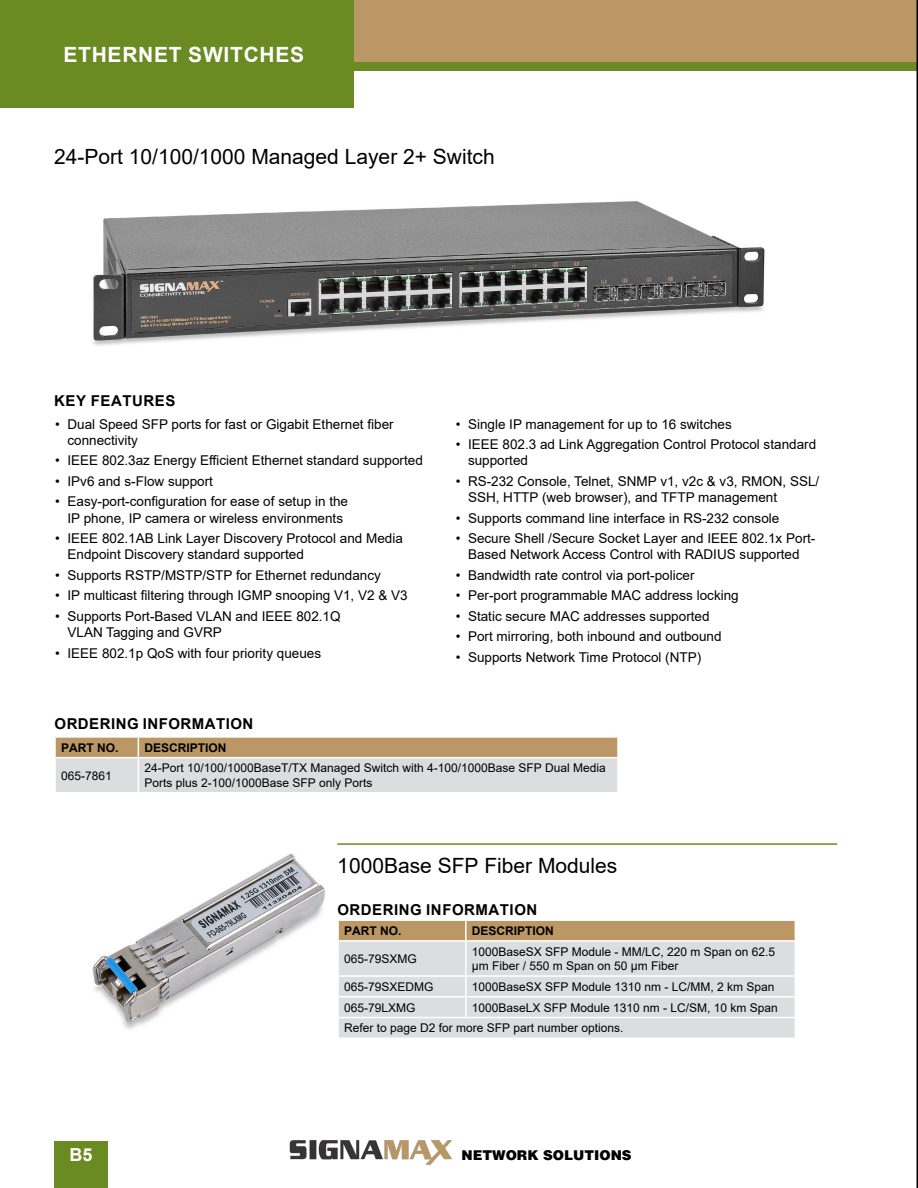
<style>
.page{position:relative;width:918px;height:1188px;background:#fff}
.page>*{position:absolute;margin:0;border:0;box-sizing:border-box;transform-origin:0 0}
.Product_Name{font:21px "Arial";color:#000}
.t1{font:700 21px "Arial";letter-spacing:.035em;color:#fff}
.t2{font:700 18px "Arial";color:#fff}
.t3{font:700 15px "Arial";letter-spacing:.035em;color:#000}
.t4{font:13.5px/16.2px "Arial";color:#000}
.t5{font:900 13.5px "Helvetica";color:#000}
.P_N_Style{font:12px/14.4px "Arial";color:#000}
.t6{font:700 12px "Arial";color:#000}
</style>
<div class="page">
<div style="left:0;top:0;width:918px;height:63px;background:#ba9764"></div>
<div style="left:0;top:63px;width:918px;height:8px;background:#6a8a22"></div>
<div style="left:0;top:0;width:354px;height:108px;background:#6a8a22"></div>
<img style="left:289px;top:1140px;width:163px;height:25px">
<div style="left:54px;top:1141px;width:54px;height:47px;background:#6a8a22"></div>
<hr style="left:916px;top:0;width:2px;height:1188px;background:#000">
<svg style="left:55px;top:737px;width:563px;height:55px;background:#d0c5b3"></svg>
<hr style="left:54px;top:757px;width:84px;height:1px;background:#fff">
<hr style="left:138px;top:757px;width:481px;height:1px;background:#fff">
<div style="left:339px;top:942px;width:456px;height:96px;background:#dcddde"></div>
<hr style="left:465px;top:942px;width:2px;height:33px;background:#fff">
<hr style="left:337px;top:975px;width:129px;height:2px;background:#fff">
<hr style="left:466px;top:975px;width:330px;height:2px;background:#fff">
<hr style="left:337px;top:996px;width:129px;height:2px;background:#fff">
<hr style="left:466px;top:996px;width:330px;height:2px;background:#fff">
<svg style="left:465px;top:977px;width:2px;height:40px"></svg>
<hr style="left:337px;top:1017px;width:129px;height:1px;background:#fff">
<hr style="left:466px;top:1017px;width:330px;height:1px;background:#fff">
<div style="left:338px;top:920px;width:457px;height:20px;background:#ba9764"></div>
<hr style="left:337px;top:843px;width:500px;height:2px;background:#6a8a22">
<img style="left:93px;top:201px;width:672px;height:145px">
<img style="left:92px;top:853px;width:233px;height:176px">
<h1 class="t1" style="left:63px;top:39px;width:242px">ETHERNET SWITCHES</h1>
<p class="Product_Name" style="left:54px;top:142px;width:442px">24-Port 10/100/1000 Managed Layer 2+ Switch</p>
<p class="t3" style="left:54px;top:390px;width:123px">KEY FEATURES</p>
<p class="t4" style="left:68px;top:416px;width:328px;text-indent:-12px">• Dual Speed SFP ports for fast or Gigabit Ethernet fiber connectivity</p>
<p class="t4" style="left:55px;top:452px;width:369px">• IEEE 802.3az Energy Efficient Ethernet standard supported</p>
<p class="t4" style="left:55px;top:473px;width:159px">• IPv6 and s-Flow support</p>
<p class="t4" style="left:55px;top:493px;width:294px;text-align:center">• Easy-port-configuration for ease of setup in the<br>IP phone, IP camera or wireless environments</p>
<p class="t4" style="left:68px;top:530px;width:337px;text-indent:-12px">• IEEE 802.1AB Link Layer Discovery Protocol and Media<br>Endpoint Discovery standard supported</p>
<p class="t4" style="left:55px;top:567px;width:327px">• Supports RSTP/MSTP/STP for Ethernet redundancy</p>
<p class="t4" style="left:55px;top:587px;width:354px">• IP multicast filtering through IGMP snooping V1, V2 &amp; V3</p>
<p class="t4" style="left:68px;top:608px;width:275px;text-indent:-12px">• Supports Port-Based VLAN and IEEE 802.1Q<br>VLAN Tagging and GVRP</p>
<p class="t4" style="left:55px;top:645px;width:267px">• IEEE 802.1p QoS with four priority queues</p>
<p class="t3" style="left:55px;top:713px;width:200px">ORDERING INFORMATION</p>
<p class="t4" style="left:456px;top:416px;width:278px">• Single IP management for up to 16 switches</p>
<p class="t4" style="left:468px;top:436px;width:350px;text-indent:-12px">• IEEE 802.3 ad Link Aggregation Control Protocol standard supported</p>
<p class="t4" style="left:468px;top:473px;width:353px;text-indent:-12px">• RS-232 Console, Telnet, SNMP v1, v2c &amp; v3, RMON, SSL/<br>SSH, HTTP (web browser), and TFTP management</p>
<p class="t4" style="left:456px;top:510px;width:325px">• Supports command line interface in RS-232 console</p>
<p class="t4" style="left:456px;top:530px;width:361px;text-align:center">• Secure Shell /Secure Socket Layer and IEEE 802.1x Port-<br>Based Network Access Control with RADIUS supported</p>
<p class="t4" style="left:456px;top:567px;width:240px">• Bandwidth rate control via port-policer</p>
<p class="t4" style="left:456px;top:587px;width:285px">• Per-port programmable MAC address locking</p>
<p class="t4" style="left:456px;top:608px;width:255px">• Static secure MAC addresses supported</p>
<p class="t4" style="left:456px;top:628px;width:267px">• Port mirroring, both inbound and outbound</p>
<p class="t4" style="left:456px;top:649px;width:247px">• Supports Network Time Protocol (NTP)</p>
<p class="t6" style="left:61px;top:739px;width:59px">PART NO.</p>
<p class="t6" style="left:144px;top:739px;width:84px">DESCRIPTION</p>
<p class="P_N_Style" style="left:61px;top:768px;width:52px">065-7861</p>
<p class="P_N_Style" style="left:144px;top:761px;width:463px">24-Port 10/100/1000BaseT/TX Managed Switch with 4-100/1000Base SFP Dual Media<br>Ports plus 2-100/1000Base SFP only Ports</p>
<p class="Product_Name" style="left:337px;top:851px;width:282px">1000Base SFP Fiber Modules</p>
<p class="t3" style="left:337px;top:899px;width:202px">ORDERING INFORMATION</p>
<p class="t6" style="left:344px;top:922px;width:59px">PART NO.</p>
<p class="t6" style="left:472px;top:922px;width:84px">DESCRIPTION</p>
<p class="P_N_Style" style="left:344px;top:951px;width:74px">065-79SXMG</p>
<p class="P_N_Style" style="left:472px;top:944px;width:305px">1000BaseSX SFP Module - MM/LC, 220 m Span on 62.5 µm Fiber / 550 m Span on 50 µm Fiber</p>
<p class="P_N_Style" style="left:344px;top:979px;width:91px">065-79SXEDMG</p>
<p class="P_N_Style" style="left:472px;top:979px;width:304px">1000BaseSX SFP Module 1310 nm - LC/MM, 2 km Span</p>
<p class="P_N_Style" style="left:344px;top:1000px;width:73px">065-79LXMG</p>
<p class="P_N_Style" style="left:472px;top:1000px;width:308px">1000BaseLX SFP Module 1310 nm - LC/SM, 10 km Span</p>
<p class="P_N_Style" style="left:344px;top:1021px;width:281px">Refer to page D2 for more SFP part number options.</p>
<h2 class="t2" style="left:69px;top:1142px;width:25px">B5</h2>
<p class="t5" style="left:461px;top:1146px;width:172px">NETWORK SOLUTIONS</p>
</div>
